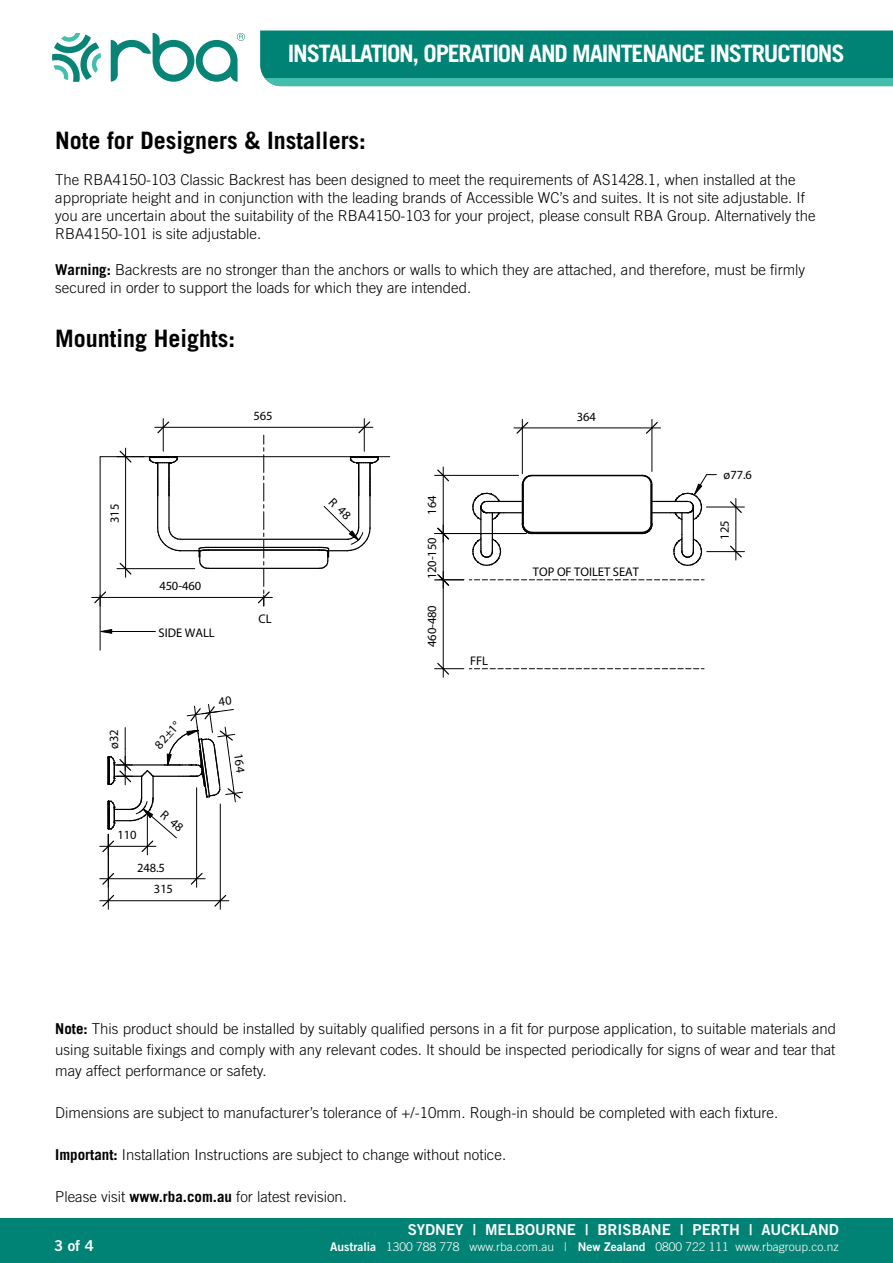
<style>
.page{position:relative;width:893px;height:1263px;background:#fff}
.page>*{position:absolute;margin:0;border:0;box-sizing:border-box;transform-origin:0 0}
.t1{font:700 24px "Trade Gothic LT Std";letter-spacing:-.05em;color:#fff}
.t2{font:700 24px "Trade Gothic LT Std";color:#000}
.t3{font:300 15px/18px "Trade Gothic LT Std";color:#000}
.t4{font:15px "Trade Gothic LT Std Bd 2";color:#fff}
.t5{font:12.6px "Helvetica";letter-spacing:-.005em;color:#000}
.t6{font:12.45px "Helvetica";color:#000}
.t7{font:300 12px "Trade Gothic LT Std";color:#fff}
.s1{font-weight:700}
.s2{font-family:"Trade Gothic LT Std Bd 2";font-weight:400}
</style>
<div class="page">
<svg style="left:111px;top:33px;width:134px;height:49px"></svg>
<svg style="left:52px;top:33px;width:49px;height:49px"></svg>
<div style="left:260px;top:31px;width:633px;height:47px;background:#008375"></div>
<div style="left:260px;top:78px;width:633px;height:8px;background:#44beac"></div>
<div style="left:0;top:1218px;width:893px;height:45px;background:#008375"></div>
<hr style="left:209px;top:568px;width:110px;height:1px;background:#000">
<hr style="left:208px;top:547px;width:111px;height:1px;background:#000">
<hr style="left:209px;top:549px;width:110px;height:2px;background:#000">
<hr style="left:168px;top:463px;width:2px;height:65px;background:#000">
<hr style="left:157px;top:463px;width:1px;height:65px;background:#000">
<hr style="left:180px;top:539px;width:167px;height:1px;background:#000">
<svg style="left:157px;top:528px;width:52px;height:42px"></svg>
<hr style="left:100px;top:457px;width:1px;height:193px;background:#000">
<hr style="left:100px;top:456px;width:290px;height:1px;background:#000">
<hr style="left:532px;top:475px;width:111px;height:1px;background:#000">
<svg style="left:521px;top:474px;width:11px;height:12px"></svg>
<hr style="left:532px;top:533px;width:111px;height:1px;background:#000">
<hr style="left:522px;top:485px;width:2px;height:39px;background:#000">
<hr style="left:532px;top:532px;width:110px;height:1px;background:#000">
<svg style="left:472px;top:492px;width:60px;height:74px"></svg>
<hr style="left:155px;top:427px;width:218px;height:1px;background:#000">
<hr style="left:125px;top:448px;width:1px;height:129px;background:#000">
<svg style="left:117px;top:419px;width:62px;height:78px"></svg>
<svg style="left:117px;top:562px;width:16px;height:14px"></svg>
<hr style="left:126px;top:568px;width:69px;height:1px;background:#000">
<hr style="left:92px;top:597px;width:180px;height:1px;background:#000">
<svg style="left:257px;top:435px;width:14px;height:171px"></svg>
<svg style="left:93px;top:590px;width:14px;height:16px"></svg>
<svg style="left:101px;top:629px;width:11px;height:5px"></svg>
<hr style="left:101px;top:631px;width:54px;height:1px;background:#000">
<hr style="left:100px;top:846px;width:56px;height:1px;background:#000">
<hr style="left:100px;top:900px;width:129px;height:1px;background:#000">
<svg style="left:213px;top:894px;width:14px;height:15px"></svg>
<hr style="left:220px;top:804px;width:1px;height:97px;background:#000">
<svg style="left:101px;top:894px;width:14px;height:15px"></svg>
<hr style="left:108px;top:834px;width:1px;height:67px;background:#000">
<hr style="left:100px;top:878px;width:105px;height:1px;background:#000">
<svg style="left:190px;top:872px;width:14px;height:15px"></svg>
<hr style="left:196px;top:788px;width:1px;height:91px;background:#000">
<svg style="left:101px;top:872px;width:14px;height:15px"></svg>
<hr style="left:108px;top:834px;width:1px;height:45px;background:#000">
<hr style="left:514px;top:428px;width:146px;height:1px;background:#000">
<svg style="left:645px;top:419px;width:14px;height:16px"></svg>
<hr style="left:652px;top:428px;width:1px;height:43px;background:#000">
<svg style="left:515px;top:419px;width:14px;height:16px"></svg>
<hr style="left:522px;top:428px;width:1px;height:46px;background:#000">
<hr style="left:443px;top:467px;width:1px;height:75px;background:#000">
<svg style="left:435px;top:468px;width:15px;height:14px"></svg>
<hr style="left:443px;top:475px;width:76px;height:1px;background:#000">
<svg style="left:642px;top:474px;width:102px;height:92px"></svg>
<div style="left:724px;top:468px;width:31px;height:14px;background:#fff"></div>
<hr style="left:443px;top:525px;width:1px;height:63px;background:#000">
<svg style="left:435px;top:526px;width:15px;height:15px"></svg>
<hr style="left:443px;top:533px;width:83px;height:1px;background:#000">
<div style="left:425px;top:534px;width:14px;height:45px;background:#fff"></div>
<hr style="left:443px;top:571px;width:1px;height:106px;background:#000">
<svg style="left:435px;top:662px;width:269px;height:14px"></svg>
<svg style="left:435px;top:573px;width:269px;height:14px"></svg>
<svg style="left:319px;top:419px;width:61px;height:150px"></svg>
<svg style="left:101px;top:704px;width:142px;height:151px"></svg>
<h1 class="t1" style="left:288px;top:39px;width:558px">INSTALLATION, OPERATION AND MAINTENANCE INSTRUCTIONS</h1>
<h1 class="t2" style="left:55px;top:125px;width:312px">Note for Designers &amp; Installers:</h1>
<p class="t3" style="left:55px;top:170px;width:762px">The RBA4150-103 Classic Backrest has been designed to meet the requirements of AS1428.1, when installed at the appropriate height and in conjunction with the leading brands of Accessible WC’s and suites. It is not site adjustable. If you are uncertain about the suitability of the RBA4150-103 for your project, please consult RBA Group. Alternatively the RBA4150-101 is site adjustable.</p>
<p class="t3" style="left:55px;top:260px;width:751px"><span class="s1">Warning:</span> Backrests are no stronger than the anchors or walls to which they are attached, and therefore, must be firmly secured in order to support the loads for which they are intended.</p>
<h1 class="t2" style="left:55px;top:323px;width:182px">Mounting Heights:</h1>
<p class="t5" style="left:107px;top:523px;width:21px;rotate:-90deg">315</p>
<p class="t5" style="left:159px;top:578px;width:43px">450-460</p>
<p class="t5" style="left:159px;top:625px;width:58px">SIDE WALL</p>
<p class="t5" style="left:106px;top:749px;width:21px;rotate:-90deg">ø32</p>
<p class="t5" style="left:151px;top:742px;width:33px;rotate:-49deg">82±1°</p>
<p class="t5" style="left:118px;top:827px;width:21px">110</p>
<p class="t5" style="left:137px;top:860px;width:29px">248.5</p>
<p class="t5" style="left:154px;top:881px;width:21px">315</p>
<p class="t5" style="left:254px;top:408px;width:21px">565</p>
<p class="t5" style="left:259px;top:611px;width:15px">CL</p>
<p class="t5" style="left:424px;top:515px;width:21px;rotate:-90deg">164</p>
<p class="t5" style="left:424px;top:579px;width:43px;rotate:-90deg">120-150</p>
<p class="t5" style="left:424px;top:647px;width:43px;rotate:-90deg">460-480</p>
<p class="t5" style="left:470px;top:653px;width:20px">FFL</p>
<p class="t5" style="left:577px;top:409px;width:21px">364</p>
<p class="t5" style="left:533px;top:564px;width:108px">TOP OF TOILET SEAT</p>
<p class="t6" style="left:724px;top:467px;width:30px">ø77.6</p>
<p class="t5" style="left:717px;top:540px;width:21px;rotate:-90deg">125</p>
<p class="t3" style="left:55px;top:1018px;width:782px;line-height:21px;text-align:justify"><span class="s1">Note:</span> This product should be installed by suitably qualified persons in a fit for purpose application, to suitable materials and using suitable fixings and comply with any relevant codes. It should be inspected periodically for signs of wear and tear that may affect performance or safety.</p>
<p class="t3" style="left:55px;top:1104px;width:724px">Dimensions are subject to manufacturer’s tolerance of +/-10mm. Rough-in should be completed with each fixture.</p>
<p class="t3" style="left:55px;top:1146px;width:452px"><span class="s1">Important:</span> Installation Instructions are subject to change without notice.</p>
<p class="t3" style="left:55px;top:1188px;width:293px">Please visit <span class="s1">www.rba.com.au</span> for latest revision.</p>
<p class="t4" style="left:408px;top:1220px;width:433px">SYDNEY | MELBOURNE | BRISBANE | PERTH | AUCKLAND</p>
<p class="t4" style="left:54px;top:1237px;width:41px">3 of 4</p>
<p class="t7" style="left:330px;top:1240px;width:510px"><span class="s2">Australia</span> 1300 788 778 www.rba.com.au | <span class="s2">New Zealand</span> 0800 722 111 www.rbagroup.co.nz</p>
</div>
